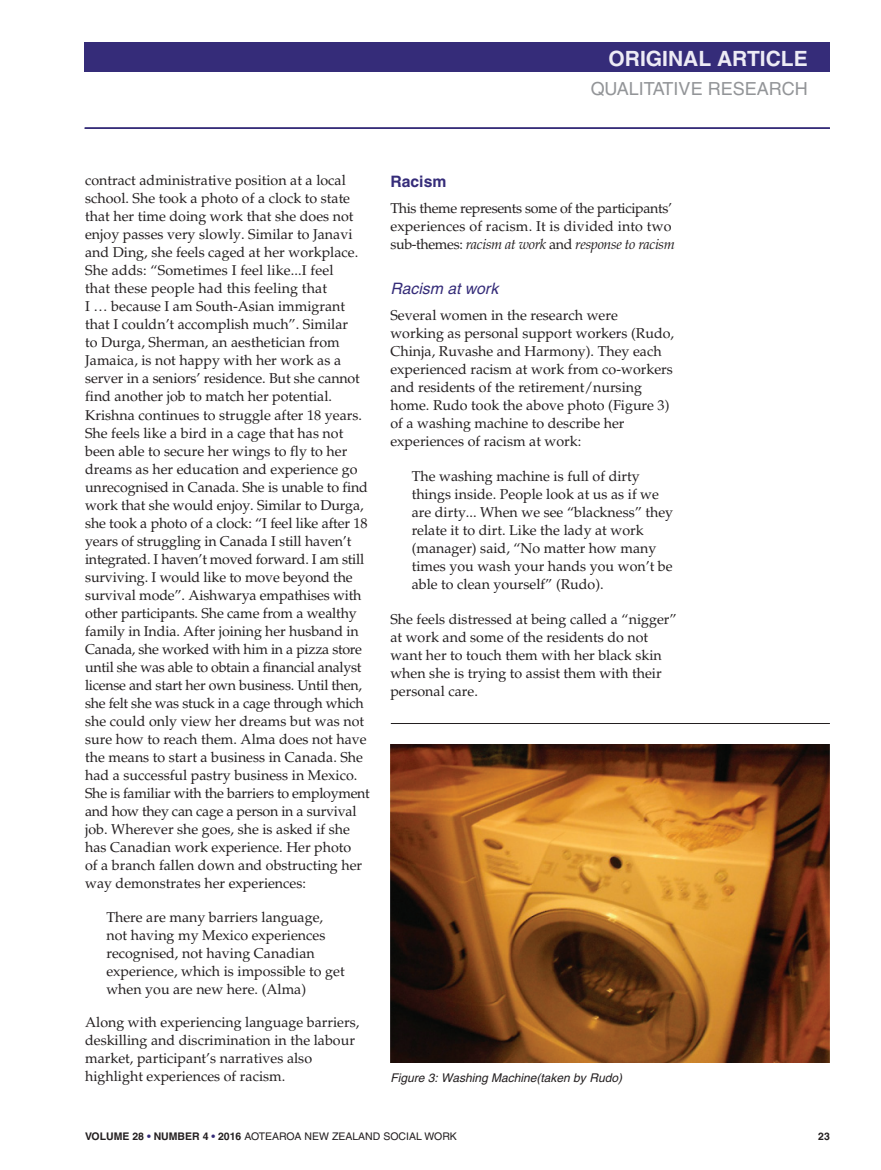
<style>
.page{position:relative;width:881px;height:1170px;background:#fff}
.page>*{position:absolute;margin:0;border:0;box-sizing:border-box;transform-origin:0 0}
.t1{font:700 21px "Helvetica";color:#edebf5}
.t2{font:18px "Helvetica";color:#939598}
.t3{font:italic 15.75px "Helvetica";color:#352c79}
.t4{font:700 15.75px "Helvetica";color:#352c79}
.t5{font:14.25px/18px "Palatino";color:#231f20}
.t6{font:14.25px/18px "Palatino";letter-spacing:-.025em;color:#231f20}
.t7{font:italic 12px "Helvetica";color:#231f20}
.t8{font:10.5px "Helvetica";color:#231f20}
.t9{font:700 10.5px "Helvetica";color:#231f20}
.s1{font-style:italic}
.s2{font-weight:700}
.s3{font-weight:700;color:#352c79}
</style>
<div class="page">
<div style="left:85px;top:43px;width:744px;height:29px;background:#352c79"></div>
<hr style="left:85px;top:127px;width:744px;height:2px;background:#352c79">
<hr style="left:390px;top:723px;width:439px;height:1px;background:#231f20">
<img style="left:390px;top:744px;width:439px;height:318px">
<h1 class="t1" style="left:608px;top:50px;width:201px">ORIGINAL ARTICLE</h1>
<p class="t2" style="left:590px;top:82px;width:218px">QUALITATIVE RESEARCH</p>
<p class="t5" style="left:85px;top:173px;width:286px">contract administrative position at a local school. She took a photo of a clock to state that her time doing work that she does not enjoy passes very slowly. Similar to Janavi and Ding, she feels caged at her workplace.<br>She adds: “Sometimes I feel like...I feel<br>that these people had this feeling that<br>I … because I am South-Asian immigrant that I couldn’t accomplish much”. Similar<br>to Durga, Sherman, an aesthetician from Jamaica, is not happy with her work as a server in a seniors’ residence. But she cannot find another job to match her potential.<br>Krishna continues to struggle after 18 years.<br>She feels like a bird in a cage that has not been able to secure her wings to fly to her dreams as her education and experience go unrecognised in Canada. She is unable to find work that she would enjoy. Similar to Durga, she took a photo of a clock: “I feel like after 18 years of struggling in Canada I still haven’t integrated. I haven’t moved forward. I am still surviving. I would like to move beyond the survival mode”. Aishwarya empathises with other participants. She came from a wealthy family in India. After joining her husband in Canada, she worked with him in a pizza store until she was able to obtain a financial analyst license and start her own business. Until then, she felt she was stuck in a cage through which she could only view her dreams but was not sure how to reach them. Alma does not have the means to start a business in Canada. She had a successful pastry business in Mexico.<br>She is familiar with the barriers to employment and how they can cage a person in a survival job. Wherever she goes, she is asked if she has Canadian work experience. Her photo<br>of a branch fallen down and obstructing her way demonstrates her experiences:</p>
<p class="t5" style="left:106px;top:909px;width:240px">There are many barriers language, not having my Mexico experiences recognised, not having Canadian experience, which is impossible to get when you are new here. (Alma)</p>
<p class="t5" style="left:85px;top:1015px;width:276px">Along with experiencing language barriers, deskilling and discrimination in the labour market, participant’s narratives also highlight experiences of racism.</p>
<p class="t4" style="left:390px;top:175px;width:58px">Racism</p>
<p class="t6" style="left:390px;top:201px;width:286px">This theme represents some of the participants’ experiences of racism. It is divided into two sub-themes: <span class="s1">racism at work</span> and <span class="s1">response to racism</span></p>
<p class="t3" style="left:390px;top:282px;width:109px">Racism at work</p>
<p class="t5" style="left:390px;top:308px;width:285px">Several women in the research were working as personal support workers (Rudo, Chinja, Ruvashe and Harmony). They each experienced racism at work from co-workers and residents of the retirement/nursing home. Rudo took the above photo (Figure 3) of a washing machine to describe her experiences of racism at work:</p>
<p class="t5" style="left:411px;top:469px;width:263px">The washing machine is full of dirty things inside. People look at us as if we are dirty... When we see “blackness” they relate it to dirt. Like the lady at work (manager) said, “No matter how many times you wash your hands you won’t be able to clean yourself” (Rudo).</p>
<p class="t5" style="left:390px;top:612px;width:287px">She feels distressed at being called a “nigger” at work and some of the residents do not want her to touch them with her black skin when she is trying to assist them with their personal care.</p>
<p class="t7" style="left:390px;top:1073px;width:233px">Figure 3: Washing Machine(taken by Rudo)</p>
<p class="t8" style="left:85px;top:1132px;width:373px"><span class="s2">VOLUME 28</span> <span class="s3">•</span> <span class="s2">NUMBER 4</span> <span class="s3">•</span> <span class="s2">2016</span> AOTEAROA NEW ZEALAND SOCIAL WORK</p>
<p class="t9" style="left:817px;top:1132px;width:13px">23</p>
</div>
